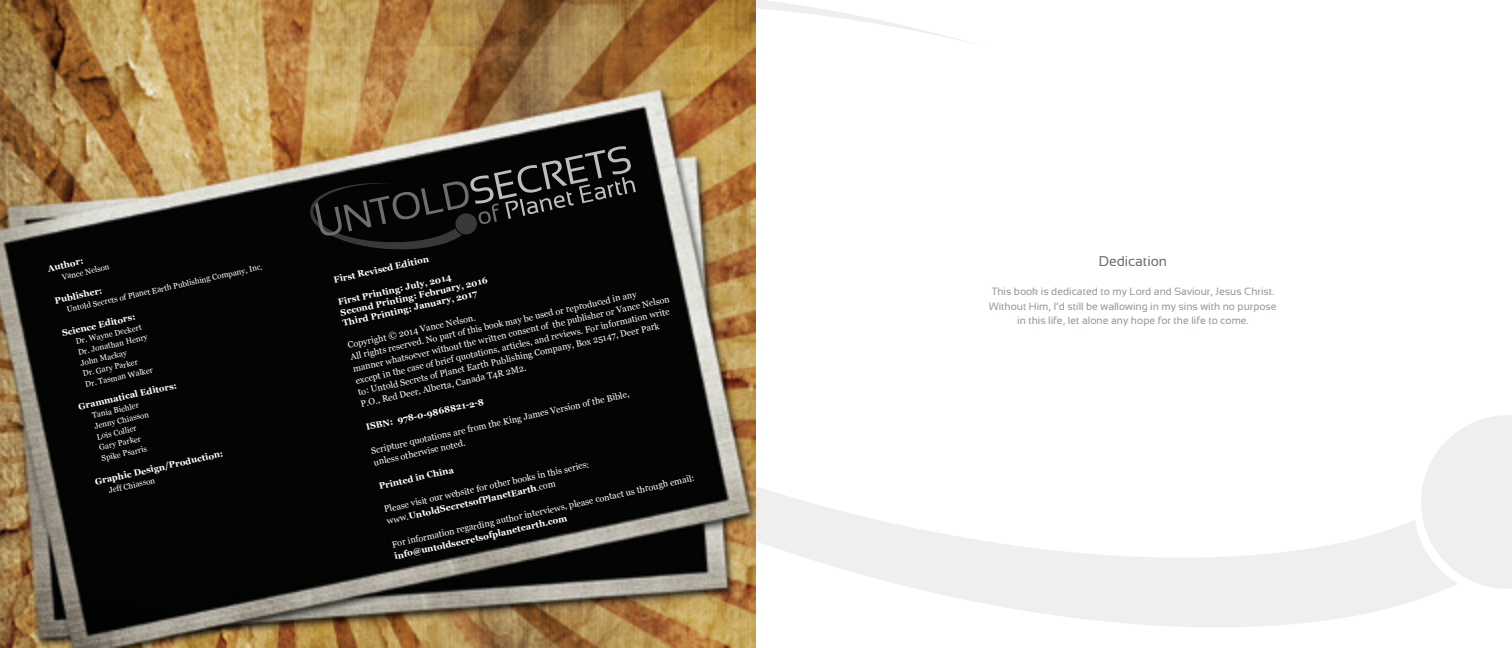
<style>
.page{position:relative;width:1512px;height:648px;background:#fff}
.page>*{position:absolute;margin:0;border:0;box-sizing:border-box;transform-origin:0 0}
.t1{font:14px "Sansation";color:#6c6d70}
.t2{font:10.5px/14.5px "Sansation";color:#95979a;text-align:center}
.t3{font:9px/12px "Georgia";color:#fff}
.t4{font:700 9px/10.9px "Georgia";color:#fff}
.t5{font:8px/11px "Georgia";color:#fff}
.s1{font-weight:700}
</style>
<div class="page">
<svg style="left:756px;top:0;width:689px;height:627px"></svg>
<svg style="left:1421px;top:415px;width:91px;height:174px"></svg>
<img style="left:0;top:0;width:756px;height:648px">
<svg style="left:310px;top:146px;width:326px;height:104px;background:#242421"></svg>
<p class="t4" style="left:47px;top:263px;width:38px;rotate:-13deg">Author:</p>
<p class="t5" style="left:61px;top:271px;width:50px;rotate:-12deg">Vance Nelson</p>
<p class="t4" style="left:54px;top:296px;width:50px;rotate:-13deg">Publisher:</p>
<p class="t5" style="left:66px;top:303px;width:202px;rotate:-12deg">Untold Secrets of Planet Earth Publishing Company, Inc.</p>
<p class="t4" style="left:61px;top:328px;width:76px;rotate:-13deg">Science Editors:</p>
<p class="t5" style="left:75px;top:336px;width:73px;rotate:-12deg">Dr. Wayne Deckert<br>Dr. Jonathan Henry<br>John Mackay<br>Dr. Gary Parker<br>Dr. Tasman Walker</p>
<p class="t4" style="left:77px;top:402px;width:102px;rotate:-13deg">Grammatical Editors:</p>
<p class="t5" style="left:91px;top:410px;width:57px;rotate:-12deg">Tania Biehler<br>Jenny Chiasson<br>Lois Collier<br>Gary Parker<br>Spike Psarris</p>
<p class="t4" style="left:94px;top:477px;width:133px;rotate:-13deg">Graphic Design/Production:</p>
<p class="t5" style="left:108px;top:485px;width:49px;rotate:-12deg">Jeff Chiasson</p>
<p class="t4" style="left:333px;top:275px;width:99px;rotate:-13deg">First Revised Edition</p>
<h1 class="t1" style="left:1099px;top:254px;width:70px">Dedication</h1>
<p class="t2" style="left:989px;top:285px;width:289px">This book is dedicated to my Lord and Saviour, Jesus Christ.<br>Without Him, I’d still be wallowing in my sins with no purpose in this life, let alone any hope for the life to come.</p>
<p class="t4" style="left:337px;top:297px;width:152px;rotate:-13deg">First Printing: July, 2014<br>Second Printing: February, 2016<br>Third Printing: January, 2017</p>
<p class="t3" style="left:346px;top:340px;width:326px;rotate:-13deg">Copyright © 2014 Vance Nelson.<br>All rights reserved. No part of this book may be used or reproduced in any manner whatsoever without the written consent of the publisher or Vance Nelson except in the case of brief quotations, articles, and reviews. For information write to: Untold Secrets of Planet Earth Publishing Company, Box 25147, Deer Park P.O., Red Deer, Alberta, Canada T4R 2M2.</p>
<p class="t3" style="left:370px;top:446px;width:266px;line-height:11.3px;rotate:-13deg">Scripture quotations are from the King James Version of the Bible, unless otherwise noted.</p>
<p class="t4" style="left:378px;top:481px;width:78px;rotate:-13deg">Printed in China</p>
<p class="t4" style="left:365px;top:423px;width:122px;rotate:-13deg">ISBN: 978-0-9868821-2-8</p>
<p class="t3" style="left:383px;top:504px;width:211px;rotate:-13deg">Please visit our website for other books in this series: www.<span class="s1">UntoldSecretsofPlanetEarth</span>.com</p>
<p class="t3" style="left:391px;top:540px;width:311px;rotate:-13deg">For information regarding author interviews, please contact us through email:</p>
<p class="t4" style="left:394px;top:552px;width:178px;rotate:-13deg">info@untoldsecretsofplanetearth.com</p>
</div>
